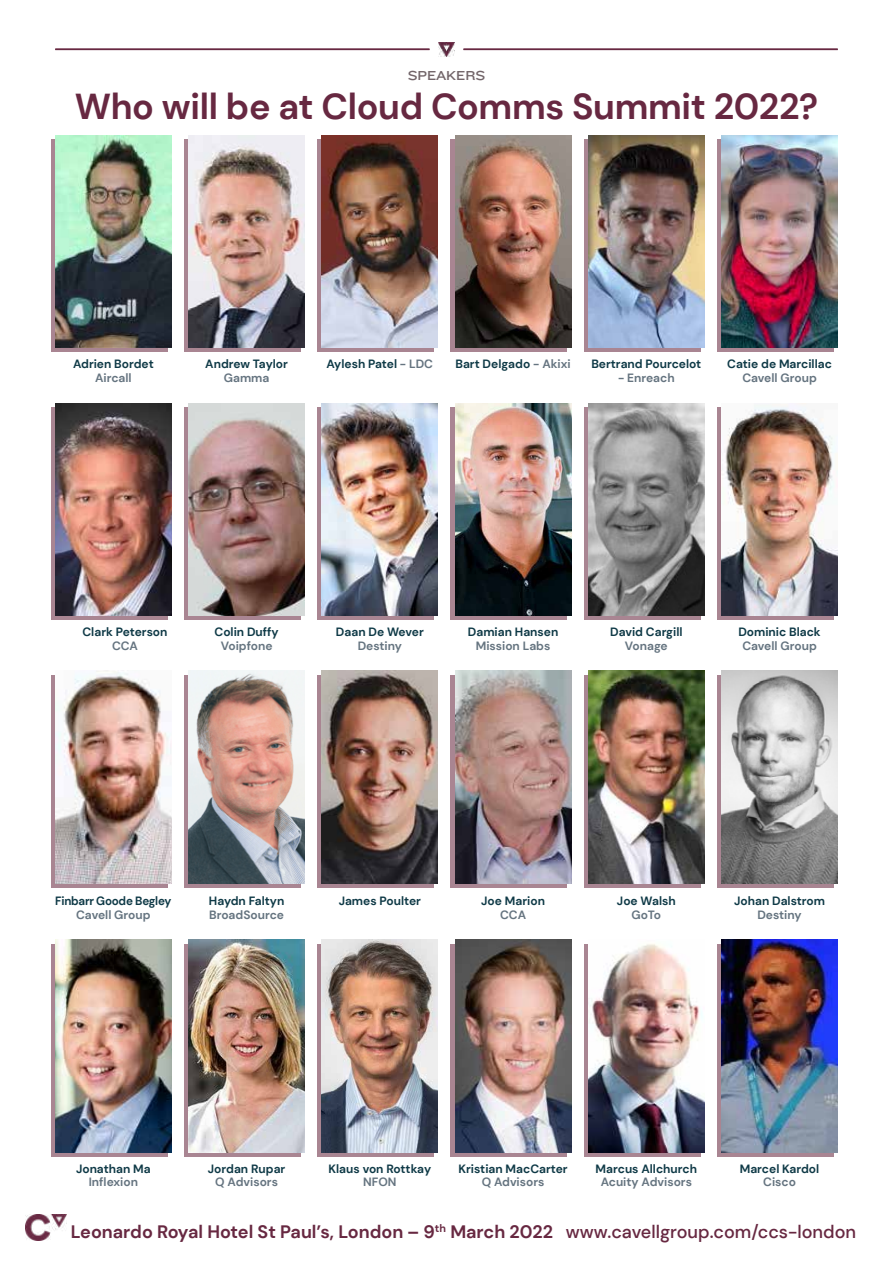
<style>
.page{position:relative;width:893px;height:1263px;background:#fff}
.page>*{position:absolute;margin:0;border:0;box-sizing:border-box;transform-origin:0 0}
.t1{font:700 36px "DM Sans";letter-spacing:-.01em;color:#672841}
.t2{font:700 18px "DM Sans";color:#672841}
.t3{font:13.5px "Knockout HTF33 Junior Heviwt";letter-spacing:-.01em;color:#726569}
.t4{font:700 12px "DM Sans";color:#0e3946}
.t5{font:700 12px "DM Sans";color:#657480}
.t6{font:700 12px "DM Sans";letter-spacing:-.02em;color:#0e3946}
.s1{color:#657480}
.s2{font-weight:500}
</style>
<div class="page">
<img style="left:25px;top:1214px;width:42px;height:27px">
<div style="left:51px;top:139px;width:116px;height:213px;background:#a98592"></div>
<div style="left:51px;top:407px;width:116px;height:213px;background:#a98592"></div>
<div style="left:51px;top:675px;width:116px;height:213px;background:#a98592"></div>
<div style="left:51px;top:944px;width:116px;height:213px;background:#a98592"></div>
<svg style="left:184px;top:139px;width:116px;height:213px;fill:#a98592"></svg>
<svg style="left:184px;top:407px;width:116px;height:213px;fill:#a98592"></svg>
<svg style="left:184px;top:675px;width:116px;height:213px;fill:#a98592"></svg>
<svg style="left:184px;top:944px;width:116px;height:213px;fill:#a98592"></svg>
<svg style="left:317px;top:139px;width:117px;height:213px;fill:#a98592"></svg>
<svg style="left:317px;top:407px;width:117px;height:213px;fill:#a98592"></svg>
<svg style="left:317px;top:675px;width:117px;height:213px;fill:#a98592"></svg>
<svg style="left:317px;top:944px;width:117px;height:213px;fill:#a98592"></svg>
<div style="left:451px;top:139px;width:116px;height:213px;background:#a98592"></div>
<div style="left:451px;top:407px;width:116px;height:213px;background:#a98592"></div>
<div style="left:451px;top:675px;width:116px;height:213px;background:#a98592"></div>
<div style="left:451px;top:944px;width:116px;height:213px;background:#a98592"></div>
<div style="left:584px;top:139px;width:116px;height:213px;background:#a98592"></div>
<div style="left:584px;top:407px;width:116px;height:213px;background:#a98592"></div>
<div style="left:584px;top:675px;width:116px;height:213px;background:#a98592"></div>
<div style="left:584px;top:944px;width:116px;height:213px;background:#a98592"></div>
<div style="left:717px;top:139px;width:116px;height:213px;background:#a98592"></div>
<div style="left:717px;top:407px;width:116px;height:213px;background:#a98592"></div>
<div style="left:717px;top:675px;width:116px;height:213px;background:#a98592"></div>
<div style="left:717px;top:944px;width:116px;height:213px;background:#a98592"></div>
<img style="left:189px;top:135px;width:116px;height:213px">
<img style="left:455px;top:940px;width:116px;height:212px">
<img style="left:55px;top:403px;width:116px;height:213px">
<img style="left:721px;top:403px;width:117px;height:213px">
<img style="left:588px;top:671px;width:116px;height:212px">
<img style="left:322px;top:135px;width:116px;height:213px">
<img style="left:588px;top:944px;width:116px;height:208px">
<img style="left:721px;top:940px;width:117px;height:212px">
<img style="left:189px;top:403px;width:116px;height:213px">
<img style="left:55px;top:671px;width:116px;height:212px">
<img style="left:721px;top:671px;width:117px;height:212px">
<img style="left:455px;top:135px;width:116px;height:213px">
<img style="left:322px;top:403px;width:116px;height:213px">
<img style="left:189px;top:671px;width:116px;height:212px">
<img style="left:55px;top:939px;width:116px;height:213px">
<img style="left:588px;top:135px;width:116px;height:213px">
<img style="left:455px;top:403px;width:116px;height:213px">
<img style="left:322px;top:671px;width:116px;height:212px">
<img style="left:189px;top:940px;width:116px;height:212px">
<img style="left:721px;top:135px;width:117px;height:213px">
<img style="left:588px;top:403px;width:116px;height:213px">
<img style="left:455px;top:671px;width:116px;height:212px">
<img style="left:322px;top:939px;width:116px;height:213px">
<img style="left:439px;top:43px;width:15px;height:13px">
<hr style="left:55px;top:49px;width:374px;height:1px;background:#672841">
<hr style="left:463px;top:49px;width:375px;height:1px;background:#672841">
<img style="left:55px;top:135px;width:116px;height:213px">
<p class="t3" style="left:408px;top:68px;width:79px">SPEAKERS</p>
<h1 class="t1" style="left:75px;top:84px;width:745px">Who will be at Cloud Comms Summit 2022?</h1>
<p class="t4" style="left:73px;top:357px;width:82px">Adrien Bordet</p>
<p class="t5" style="left:95px;top:370px;width:38px">Aircall</p>
<p class="t4" style="left:205px;top:357px;width:84px">Andrew Taylor</p>
<p class="t5" style="left:224px;top:370px;width:47px">Gamma</p>
<p class="t4" style="left:327px;top:357px;width:108px">Aylesh Patel <span class="s1">- LDC</span></p>
<p class="t4" style="left:455px;top:357px;width:117px">Bart Delgado <span class="s1">- Akixi</span></p>
<p class="t4" style="left:591px;top:357px;width:111px">Bertrand Pourcelot</p>
<p class="t5" style="left:618px;top:370px;width:58px">- Enreach</p>
<p class="t4" style="left:727px;top:357px;width:106px">Catie de Marcillac</p>
<p class="t5" style="left:742px;top:370px;width:76px">Cavell Group</p>
<p class="t4" style="left:82px;top:625px;width:87px">Clark Peterson</p>
<p class="t5" style="left:112px;top:638px;width:27px">CCA</p>
<p class="t4" style="left:215px;top:624px;width:66px">Colin Duffy</p>
<p class="t5" style="left:221px;top:638px;width:53px">Voipfone</p>
<p class="t4" style="left:336px;top:624px;width:89px">Daan De Wever</p>
<p class="t5" style="left:358px;top:638px;width:46px">Destiny</p>
<p class="t4" style="left:468px;top:624px;width:92px">Damian Hansen</p>
<p class="t5" style="left:476px;top:638px;width:76px">Mission Labs</p>
<p class="t4" style="left:610px;top:624px;width:74px">David Cargill</p>
<p class="t5" style="left:625px;top:638px;width:44px">Vonage</p>
<p class="t4" style="left:738px;top:624px;width:84px">Dominic Black</p>
<p class="t5" style="left:742px;top:638px;width:76px">Cavell Group</p>
<p class="t6" style="left:55px;top:893px;width:118px">Finbarr Goode Begley</p>
<p class="t5" style="left:76px;top:907px;width:76px">Cavell Group</p>
<p class="t4" style="left:209px;top:893px;width:77px">Haydn Faltyn</p>
<p class="t5" style="left:209px;top:907px;width:76px">BroadSource</p>
<p class="t4" style="left:339px;top:893px;width:84px">James Poulter</p>
<p class="t4" style="left:481px;top:893px;width:65px">Joe Marion</p>
<p class="t5" style="left:500px;top:907px;width:27px">CCA</p>
<p class="t4" style="left:617px;top:893px;width:60px">Joe Walsh</p>
<p class="t5" style="left:631px;top:907px;width:31px">GoTo</p>
<p class="t4" style="left:734px;top:893px;width:92px">Johan Dalstrom</p>
<p class="t5" style="left:757px;top:907px;width:46px">Destiny</p>
<p class="t4" style="left:76px;top:1161px;width:76px">Jonathan Ma</p>
<p class="t5" style="left:89px;top:1175px;width:51px">Inflexion</p>
<p class="t4" style="left:208px;top:1161px;width:79px">Jordan Rupar</p>
<p class="t5" style="left:215px;top:1175px;width:64px">Q Advisors</p>
<p class="t4" style="left:328px;top:1161px;width:104px">Klaus von Rottkay</p>
<p class="t5" style="left:363px;top:1175px;width:35px">NFON</p>
<p class="t4" style="left:458px;top:1161px;width:111px">Kristian MacCarter</p>
<p class="t5" style="left:482px;top:1175px;width:64px">Q Advisors</p>
<p class="t4" style="left:596px;top:1161px;width:103px">Marcus Allchurch</p>
<p class="t5" style="left:601px;top:1175px;width:93px">Acuity Advisors</p>
<p class="t4" style="left:740px;top:1161px;width:81px">Marcel Kardol</p>
<p class="t5" style="left:763px;top:1175px;width:34px">Cisco</p>
<h2 class="t2" style="left:71px;top:1220px;width:787px">Leonardo Royal Hotel St Paul’s, London – 9<sup>th</sup> March 2022 <span class="s2">www.cavellgroup.com/ccs-london</span></h2>
</div>
